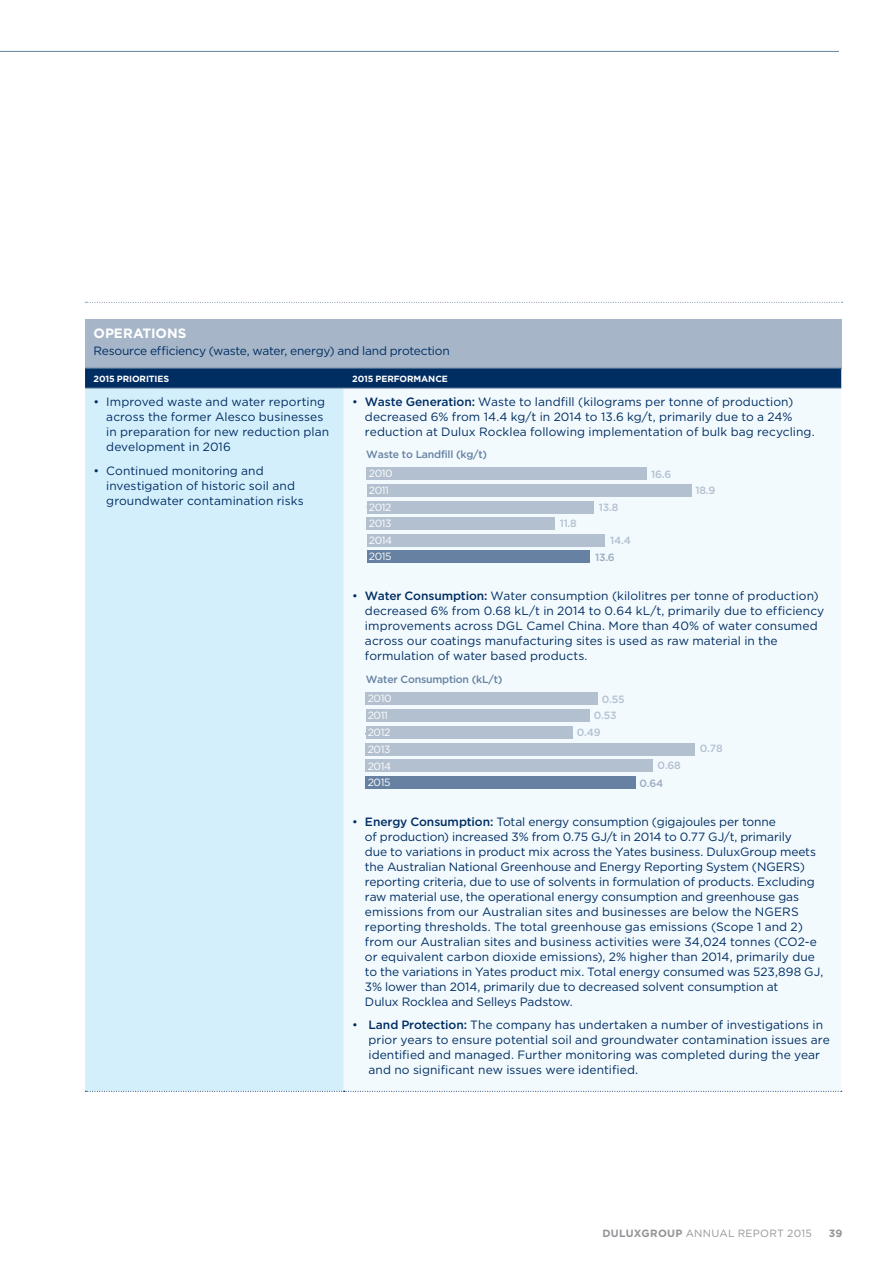
<style>
.page{position:relative;width:893px;height:1263px;background:#fff}
.page>*{position:absolute;margin:0;border:0;box-sizing:border-box;transform-origin:0 0}
._03_heading_lvl_3{font:700 13.5px "Gotham";color:#fff}
._05_body_text{font:12px/15px "Gotham";color:#002d62}
._03_heading_lvl_3-2{font:12px "Gotham";letter-spacing:-.02em;color:#002d62}
.t1{font:500 10.5px/18.5px "Gotham";letter-spacing:-.02em;color:#6681a1}
.t2{font:500 10.5px/17.2px "Gotham";letter-spacing:-.02em;color:#b3c0d0}
.t3{font:10.5px/16.6px "Gotham";letter-spacing:-.04em;color:#fff}
.t4{font:10.5px "Gotham";letter-spacing:.025em;color:#939598}
.t5{font:700 10.5px "Gotham";color:#939598}
._11_table_heading{font:700 9px "Gotham";letter-spacing:-.01em;color:#fff}
.s1{font-weight:500}
.s2{font-weight:400;color:#fff}
.s3{color:#99abc0}
.s4{font-weight:700}
</style>
<div class="page">
<svg style="left:0;top:51px;width:839px;height:1px"></svg>
<div style="left:85px;top:319px;width:756px;height:49px;background:#a6b6c8"></div>
<div style="left:85px;top:369px;width:756px;height:19px;background:#002d62"></div>
<div style="left:85px;top:389px;width:259px;height:702px;background:#d4effc"></div>
<div style="left:344px;top:389px;width:497px;height:702px;background:#f2fafe"></div>
<hr style="left:85px;top:388px;width:259px;height:1px;background:#6681a1">
<hr style="left:344px;top:388px;width:497px;height:1px;background:#6681a1">
<svg style="left:85px;top:1091px;width:757px;height:1px"></svg>
<hr style="left:85px;top:368px;width:259px;height:1px;background:#6681a1">
<hr style="left:344px;top:368px;width:497px;height:1px;background:#6681a1">
<svg style="left:85px;top:302px;width:758px;height:1px"></svg>
<div style="left:367px;top:550px;width:222px;height:13px;background:#6681a1"></div>
<div style="left:367px;top:534px;width:238px;height:13px;background:#b3c0d0"></div>
<div style="left:367px;top:517px;width:188px;height:13px;background:#b3c0d0"></div>
<div style="left:367px;top:501px;width:226px;height:12px;background:#b3c0d0"></div>
<div style="left:367px;top:484px;width:324px;height:13px;background:#b3c0d0"></div>
<div style="left:367px;top:467px;width:280px;height:13px;background:#b3c0d0"></div>
<div style="left:366px;top:776px;width:270px;height:13px;background:#6681a1"></div>
<div style="left:366px;top:759px;width:287px;height:13px;background:#b3c0d0"></div>
<div style="left:366px;top:743px;width:329px;height:12px;background:#b3c0d0"></div>
<div style="left:366px;top:726px;width:207px;height:13px;background:#b3c0d0"></div>
<div style="left:366px;top:709px;width:223px;height:13px;background:#b3c0d0"></div>
<div style="left:366px;top:692px;width:232px;height:13px;background:#b3c0d0"></div>
<p class="_03_heading_lvl_3" style="left:94px;top:325px;width:94px">OPERATIONS</p>
<p class="_03_heading_lvl_3-2" style="left:94px;top:344px;width:358px">Resource efficiency (waste, water, energy) and land protection</p>
<p class="_11_table_heading" style="left:94px;top:373px;width:77px">2015 PRIORITIES</p>
<p class="_11_table_heading" style="left:352px;top:373px;width:97px">2015 PERFORMANCE</p>
<p class="_05_body_text" style="left:106px;top:394px;width:224px;text-indent:-13px">• Improved waste and water reporting across the former Alesco businesses in preparation for new reduction plan development in 2016</p>
<p class="_05_body_text" style="left:106px;top:463px;width:199px;text-indent:-13px">• Continued monitoring and investigation of historic soil and groundwater contamination risks</p>
<p class="_05_body_text" style="left:365px;top:394px;width:451px;text-indent:-13px">• <span class="s1">Waste Generation:</span> Waste to landfill (kilograms per tonne of production) decreased 6% from 14.4 kg/t in 2014 to 13.6 kg/t, primarily due to a 24% reduction at Dulux Rocklea following implementation of bulk bag recycling.</p>
<p class="t1" style="left:366px;top:445px;width:123px">Waste to Landfill (kg/t)<br><span class="s2">2010</span></p>
<p class="t2" style="left:651px;top:465px;width:22px">16.6</p>
<p class="t3" style="left:369px;top:482px;width:25px">2011<br>2012<br>2013<br>2014<br>2015</p>
<p class="t2" style="left:695px;top:481px;width:21px">18.9</p>
<p class="t2" style="left:599px;top:498px;width:21px">13.8</p>
<p class="t2" style="left:560px;top:515px;width:19px">11.8</p>
<p class="t2" style="left:595px;top:531px;width:37px;text-indent:15px">14.4<br><span class="s3">13.6</span></p>
<p class="_05_body_text" style="left:365px;top:588px;width:461px;text-indent:-13px">• <span class="s1">Water Consumption:</span> Water consumption (kilolitres per tonne of production) decreased 6% from 0.68 kL/t in 2014 to 0.64 kL/t, primarily due to efficiency improvements across DGL Camel China. More than 40% of water consumed across our coatings manufacturing sites is used as raw material in the formulation of water based products.</p>
<p class="t1" style="left:366px;top:669px;width:138px;line-height:19.4px">Water Consumption (kL/t)<br><span class="s2">2010</span></p>
<p class="t2" style="left:602px;top:690px;width:24px">0.55</p>
<p class="t3" style="left:368px;top:707px;width:25px">2011<br>2012<br>2013<br>2014<br>2015</p>
<p class="t2" style="left:577px;top:707px;width:41px;text-indent:17px">0.53<br>0.49</p>
<p class="t2" style="left:639px;top:756px;width:43px;line-height:17.7px;text-indent:18px">0.68<br><span class="s3">0.64</span></p>
<p class="t2" style="left:700px;top:740px;width:24px">0.78</p>
<p class="_05_body_text" style="left:365px;top:814px;width:460px;text-indent:-13px">• <span class="s1">Energy Consumption:</span> Total energy consumption (gigajoules per tonne<br>of production) increased 3% from 0.75 GJ/t in 2014 to 0.77 GJ/t, primarily<br>due to variations in product mix across the Yates business. DuluxGroup meets the Australian National Greenhouse and Energy Reporting System (NGERS) reporting criteria, due to use of solvents in formulation of products. Excluding raw material use, the operational energy consumption and greenhouse gas emissions from our Australian sites and businesses are below the NGERS reporting thresholds. The total greenhouse gas emissions (Scope 1 and 2) from our Australian sites and business activities were 34,024 tonnes (CO2-e or equivalent carbon dioxide emissions), 2% higher than 2014, primarily due to the variations in Yates product mix. Total energy consumed was 523,898 GJ, 3% lower than 2014, primarily due to decreased solvent consumption at<br>Dulux Rocklea and Selleys Padstow.</p>
<p class="_05_body_text" style="left:368px;top:1017px;width:463px;text-indent:-16px">• <span class="s1">Land Protection:</span> The company has undertaken a number of investigations in prior years to ensure potential soil and groundwater contamination issues are identified and managed. Further monitoring was completed during the year and no significant new issues were identified.</p>
<p class="t4" style="left:602px;top:1227px;width:211px"><span class="s4">DULUXGROUP</span> ANNUAL REPORT 2015</p>
<p class="t5" style="left:829px;top:1227px;width:15px">39</p>
</div>
